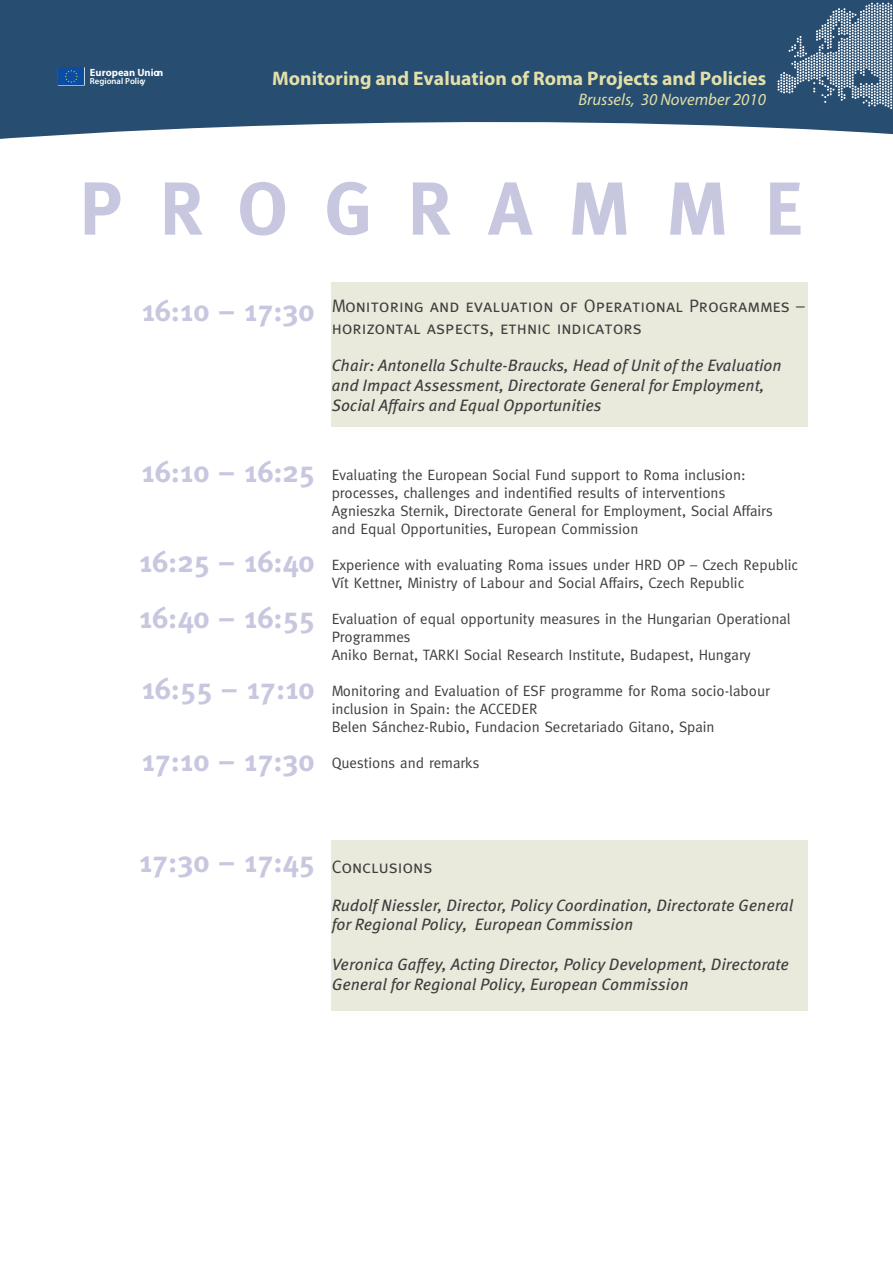
<style>
.page{position:relative;width:893px;height:1263px;background:#fff}
.page>*{position:absolute;margin:0;border:0;box-sizing:border-box;transform-origin:0 0}
.t1{font:700 75px "Meta";letter-spacing:.5em;color:#c7c7e0}
.t2{font:700 30px/55.8px "Meta";color:#c7c7e0}
.t3{font:700 19.65px "Myriad Pro";color:#e2e0a8}
.t4{font:18px/21.6px "Meta Caps";color:#3e3e3f}
.t5{font:italic 16.65px "Myriad Pro";color:#e2e0a8}
.t6{font:italic 16.5px/19.8px "Meta Pro";color:#3e3e3f}
.t7{font:15px/18px "Meta";color:#3e3e3f}
.t8{font:700 10.5px "Myriad Pro";color:#fff}
.t9{font:600 8.7px "Myriad Pro";color:#fff}
.s1{font-family:"Meta";font-weight:700;font-size:30px;color:#c7c7e0}
</style>
<div class="page">
<div style="left:332px;top:840px;width:476px;height:171px;background:#eaeadc"></div>
<div style="left:332px;top:282px;width:476px;height:144px;background:#eaeadc"></div>
<svg style="left:0;top:0;width:893px;height:139px;background:#3d5f80"></svg>
<svg style="left:797px;top:36px;width:4px;height:4px"></svg>
<svg style="left:816px;top:24px;width:10px;height:16px"></svg>
<svg style="left:777px;top:78px;width:96px;height:28px;background:#4c6b89"></svg>
<img style="left:872px;top:3px;width:21px;height:10px">
<img style="left:872px;top:35px;width:21px;height:10px">
<img style="left:872px;top:68px;width:21px;height:10px">
<img style="left:874px;top:102px;width:19px;height:7px">
<img style="left:797px;top:40px;width:75px;height:5px">
<img style="left:832px;top:3px;width:40px;height:13px">
<svg style="left:58px;top:67px;width:27px;height:19px"></svg>
<div style="left:58px;top:68px;width:26px;height:17px;background:#0d4da1"></div>
<svg style="left:65px;top:70px;width:13px;height:13px"></svg>
<p class="t8" style="left:90px;top:65px;width:75px">European Union</p>
<p class="t9" style="left:90px;top:76px;width:57px">Regional Policy</p>
<h3 class="t3" style="left:272px;top:65px;width:496px">Monitoring and Evaluation of Roma Projects and Policies</h3>
<p class="t5" style="left:578px;top:89px;width:189px">Brussels, 30 November 2010</p>
<h1 class="t1" style="left:80px;top:165px;width:724px">PROGRAMME</h1>
<p class="t4" style="left:332px;top:295px;width:475px;text-indent:-190px"><span class="s1">16:10 – 17:30</span> Monitoring and evaluation of Operational Programmes – horizontal aspects, ethnic indicators</p>
<p class="t6" style="left:332px;top:356px;width:452px">Chair: Antonella Schulte-Braucks, Head of Unit of the Evaluation and Impact Assessment, Directorate General for Employment,<br>Social Affairs and Equal Opportunities</p>
<h2 class="t2" style="left:141px;top:444px;width:175px">16:10 – 16:25</h2>
<h2 class="t2" style="left:139px;top:534px;width:177px">16:25 – 16:40<br>16:40 – 16:55</h2>
<h2 class="t2" style="left:141px;top:661px;width:175px">16:55 – 17:10</h2>
<h2 class="t2" style="left:141px;top:732px;width:175px">17:10 – 17:30</h2>
<p class="t7" style="left:332px;top:466px;width:443px">Evaluating the European Social Fund support to Roma inclusion: processes, challenges and indentified results of interventions Agnieszka Sternik, Directorate General for Employment, Social Affairs and Equal Opportunities, European Commission</p>
<p class="t7" style="left:332px;top:556px;width:468px">Experience with evaluating Roma issues under HRD OP – Czech Republic<br>Vít Kettner, Ministry of Labour and Social Affairs, Czech Republic</p>
<p class="t7" style="left:332px;top:610px;width:460px">Evaluation of equal opportunity measures in the Hungarian Operational<br>Programmes<br>Aniko Bernat, TARKI Social Research Institute, Budapest, Hungary</p>
<p class="t7" style="left:332px;top:682px;width:440px">Monitoring and Evaluation of ESF programme for Roma socio-labour inclusion in Spain: the ACCEDER<br>Belen Sánchez-Rubio, Fundacion Secretariado Gitano, Spain</p>
<p class="t7" style="left:332px;top:754px;width:149px">Questions and remarks</p>
<h2 class="t2" style="left:139px;top:834px;width:177px">17:30 – 17:45</h2>
<p class="t4" style="left:332px;top:855px;width:102px">Conclusions</p>
<p class="t6" style="left:332px;top:895px;width:463px">Rudolf Niessler, Director, Policy Coordination, Directorate General for Regional Policy, European Commission</p>
<p class="t6" style="left:332px;top:954px;width:459px">Veronica Gaffey, Acting Director, Policy Development, Directorate<br>General for Regional Policy, European Commission</p>
</div>
